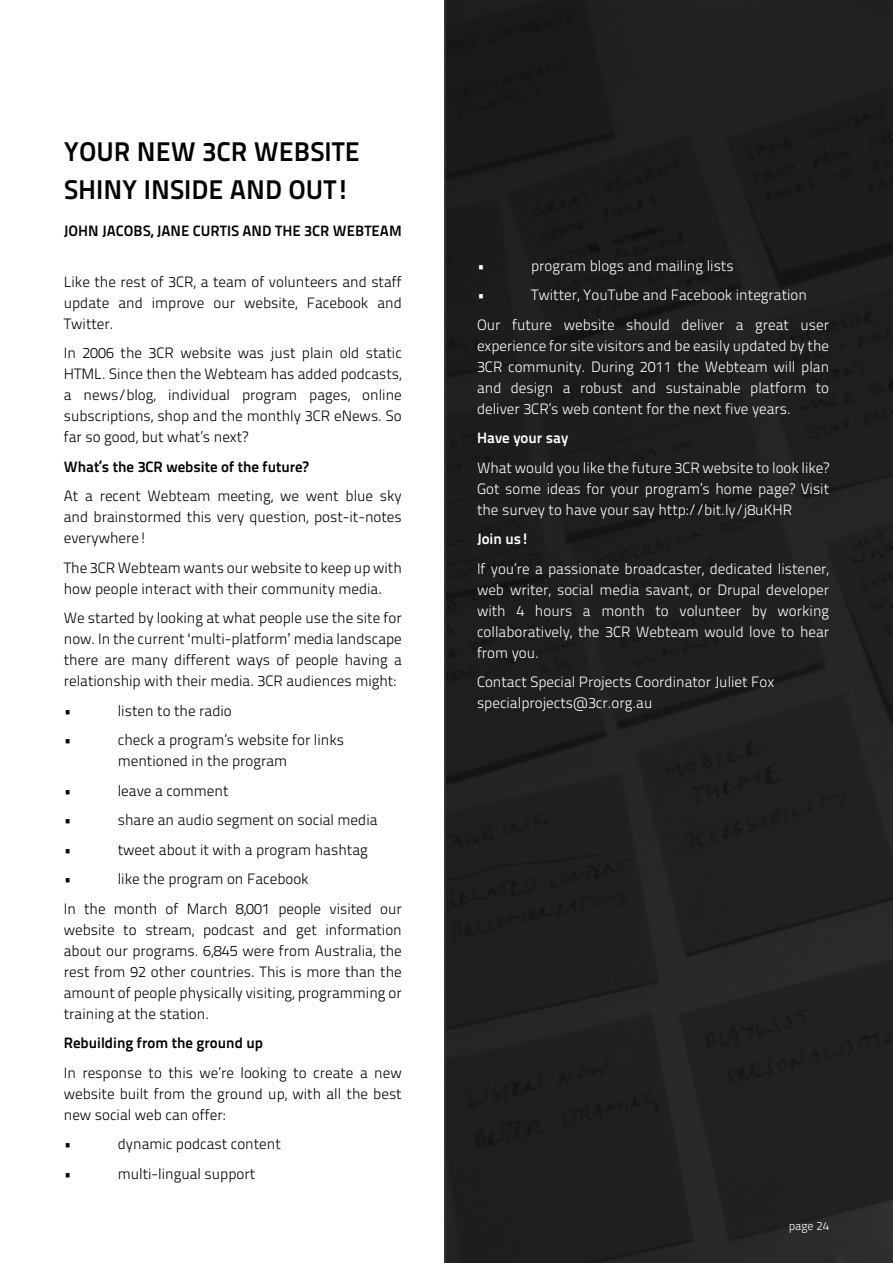
<style>
.page{position:relative;width:893px;height:1263px;background:#fff}
.page>*{position:absolute;margin:0;border:0;box-sizing:border-box;transform-origin:0 0}
.t1{font:27px/38.8px "Titillium Maps 29 L 800 wt";color:#000}
.t2{font:15px/21px "Titillium Text 22 L 250 wt";color:#000;text-align:justify}
.t3{font:15px/21px "Titillium Text 22 L 250 wt";color:#fff;text-align:justify}
.t4{font:15px "Titillium Text 22 L 800 wt";color:#000}
.t5{font:15px "Titillium Maps 29 L 800 wt";color:#000}
.t6{font:15px "Titillium Text 22 L 800 wt";color:#fff}
.t7{font:12px "Titillium Text 22 L 250 wt";color:#fff}
.s1{font-family:"Arial"}
</style>
<div class="page">
<div style="left:444px;top:0;width:449px;height:1263px;background:#1f1f20"></div>
<h1 class="t1" style="left:64px;top:130px;width:298px">YOUR NEW 3CR WEBSITE<br>SHINY INSIDE AND OUT!</h1>
<p class="t5" style="left:64px;top:219px;width:339px">JOHN JACOBS, JANE CURTIS AND THE 3CR WEBTEAM</p>
<p class="t2" style="left:64px;top:270px;width:340px">Like the rest of 3CR, a team of volunteers and staff update and improve our website, Facebook and Twitter.</p>
<p class="t2" style="left:64px;top:342px;width:340px">In 2006 the 3CR website was just plain old static HTML. Since then the Webteam has added podcasts, a news/blog, individual program pages, online subscriptions, shop and the monthly 3CR eNews. So far so good, but what’s next?</p>
<p class="t4" style="left:64px;top:455px;width:246px">What’s the 3CR website of the future?</p>
<p class="t2" style="left:64px;top:485px;width:340px">At a recent Webteam meeting, we went blue sky and brainstormed this very question, post-it-notes everywhere!</p>
<p class="t2" style="left:64px;top:556px;width:340px">The 3CR Webteam wants our website to keep up with how people interact with their community media.</p>
<p class="t2" style="left:64px;top:607px;width:340px">We started by looking at what people use the site for now. In the current <span class="s1">‘</span>multi-platform<span class="s1">’</span> media landscape there are many different ways of people having a relationship with their media. 3CR audiences might:</p>
<p class="t2" style="left:64px;top:699px;width:9px">•</p>
<p class="t2" style="left:118px;top:699px;width:115px">listen to the radio</p>
<p class="t2" style="left:64px;top:729px;width:9px">•</p>
<p class="t2" style="left:118px;top:729px;width:228px">check a program’s website for links mentioned in the program</p>
<p class="t2" style="left:64px;top:779px;width:9px">•</p>
<p class="t2" style="left:118px;top:779px;width:112px">leave a comment</p>
<p class="t2" style="left:64px;top:809px;width:9px">•</p>
<p class="t2" style="left:118px;top:809px;width:261px">share an audio segment on social media</p>
<p class="t2" style="left:64px;top:838px;width:9px">•</p>
<p class="t2" style="left:118px;top:838px;width:252px">tweet about it with a program hashtag</p>
<p class="t2" style="left:64px;top:868px;width:9px">•</p>
<p class="t2" style="left:64px;top:863px;width:340px;line-height:29.5px;text-indent:54px">like the program on Facebook<br>In the month of March 8,001 people visited our</p>
<p class="t2" style="left:64px;top:918px;width:340px">website to stream, podcast and get information about our programs. 6,845 were from Australia, the rest from 92 other countries. This is more than the amount of people physically visiting, programming or training at the station.</p>
<p class="t4" style="left:64px;top:1031px;width:201px">Rebuilding from the ground up</p>
<p class="t2" style="left:64px;top:1061px;width:340px">In response to this we’re looking to create a new website built from the ground up, with all the best new social web can offer:</p>
<p class="t2" style="left:64px;top:1133px;width:9px">•</p>
<p class="t2" style="left:118px;top:1133px;width:165px">dynamic podcast content</p>
<p class="t2" style="left:64px;top:1162px;width:9px">•</p>
<p class="t2" style="left:118px;top:1162px;width:139px">multi-lingual support</p>
<p class="t3" style="left:477px;top:254px;width:9px">•</p>
<p class="t3" style="left:531px;top:254px;width:204px">program blogs and mailing lists</p>
<p class="t3" style="left:477px;top:284px;width:9px">•</p>
<p class="t3" style="left:477px;top:279px;width:354px;line-height:29.5px;text-indent:54px">Twitter, YouTube and Facebook integration<br>Our future website should deliver a great user</p>
<p class="t3" style="left:477px;top:334px;width:354px">experience for site visitors and be easily updated by the 3CR community. During 2011 the Webteam will plan and design a robust and sustainable platform to deliver 3CR’s web content for the next five years.</p>
<p class="t6" style="left:477px;top:426px;width:93px">Have your say</p>
<p class="t3" style="left:477px;top:456px;width:354px">What would you like the future 3CR website to look like?<br>Got some ideas for your program’s home page? Visit the survey to have your say http://bit.ly/j8uKHR</p>
<p class="t6" style="left:477px;top:527px;width:54px">Join us!</p>
<p class="t3" style="left:477px;top:557px;width:354px">If you’re a passionate broadcaster, dedicated listener, web writer, social media savant, or Drupal developer with 4 hours a month to volunteer by working collaboratively, the 3CR Webteam would love to hear from you.</p>
<p class="t3" style="left:477px;top:671px;width:299px">Contact Special Projects Coordinator Juliet Fox specialprojects@3cr.org.au</p>
<p class="t7" style="left:789px;top:1217px;width:42px">page 24</p>
</div>
